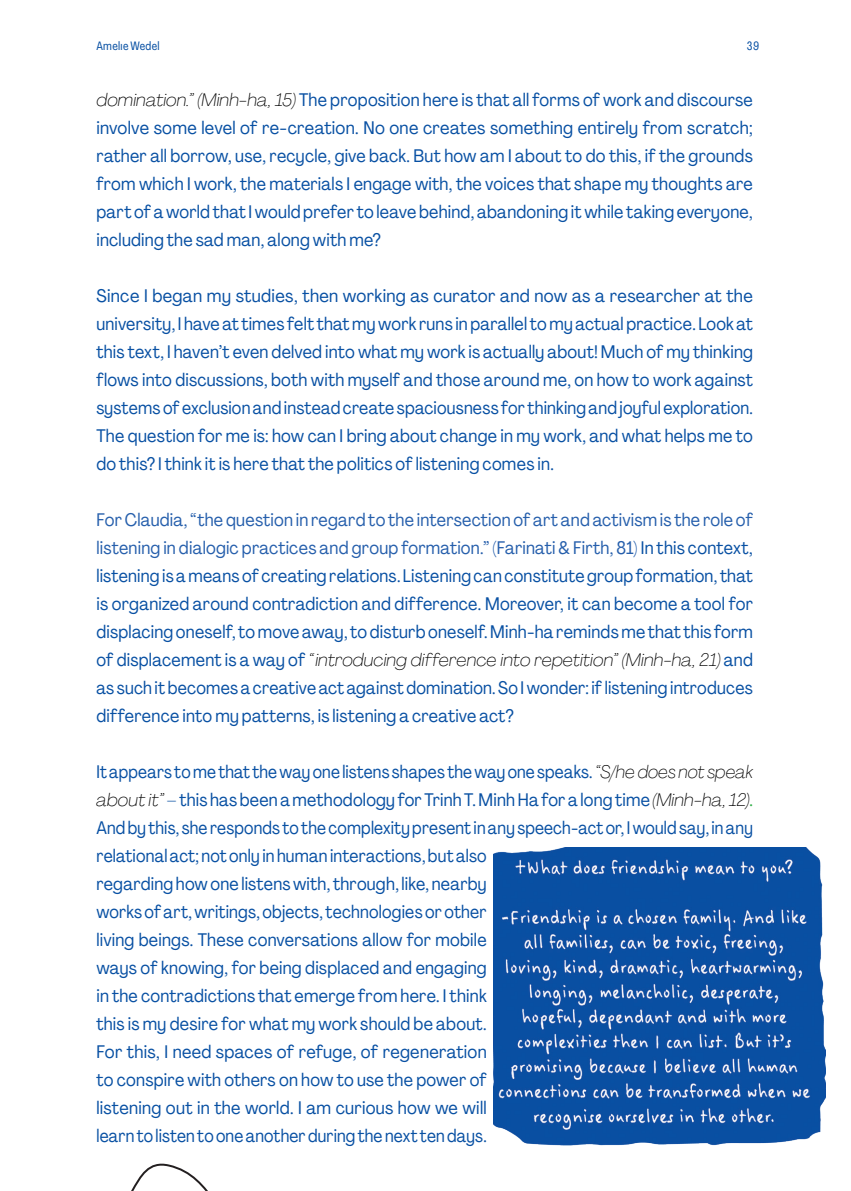
<style>
.page{position:relative;width:851px;height:1191px;background:#fff}
.page>*{position:absolute;margin:0;border:0;box-sizing:border-box;transform-origin:0 0}
.metın{font:condensed 18px/28px "PP Agrandir";letter-spacing:.01em;color:#0850a3;text-align:justify}
.metın-2{font:condensed 18px/28px "PP Agrandir";letter-spacing:.01em;color:#0850a3;scale:.96 1}
.Paragraph_Style_3{font:12px "PP Agrandir Tight";letter-spacing:.025em;color:#0850a3}
.s1{font-weight:100;font-style:italic;font-stretch:normal;color:#000}
.s2{color:#265fac}
.s3{color:#31af48}
</style>
<div class="page">
<svg style="left:131px;top:1163px;width:77px;height:28px"></svg>
<img style="left:493px;top:847px;width:332px;height:299px">
<p class="Paragraph_Style_3" style="left:96px;top:38px;width:65px">Amelıe Wedel</p>
<p class="Paragraph_Style_3" style="left:746px;top:38px;width:14px">39</p>
<p class="metın" style="left:96px;top:85px;width:657px"><span class="s1">domination.” (Minh-ha, 15)</span> The proposition here is that all forms of work and discourse involve some level of re-creation. No one creates something entirely from scratch; rather all borrow, use, recycle, give back. But how am I about to do this, if the grounds from which I work, the materials I engage with, the voices that shape my thoughts are part of a world that I would prefer to leave behind, abandoning it while taking everyone, including the sad man, along with me?</p>
<p class="metın" style="left:96px;top:281px;width:658px">Since I began my studies, then working as curator and now as a researcher at the university, I have at times felt that my work runs in parallel to my actual practice. Look at this text, I haven’t even delved into what my work is actually about! Much of my thinking flows into discussions, both with myself and those around me, on how to work against systems of exclusion and instead create spaciousness for thinking and joyful exploration.<br>The question for me is: how can I bring about change in my work, and what helps me to do this? I think it is here that the politics of listening comes in.</p>
<p class="metın" style="left:96px;top:505px;width:658px"><span class="s2">For Claudia, “the question in regard to the intersection of art and activism is the role of listening in dialogic practices and group formation.” (Farinati &amp; Firth, 81)</span> In this context, listening is a means of creating relations. Listening can constitute group formation, that is organized around contradiction and difference. Moreover, it can become a tool for displacing oneself, to move away, to disturb oneself. Minh-ha reminds me that this form of displacement is a way of <span class="s1">“introducing difference into repetition” (Minh-ha, 21)</span> and as such it becomes a creative act against domination. So I wonder: if listening introduces difference into my patterns, is listening a creative act?</p>
<p class="metın-2" style="left:96px;top:757px;width:685px">It appears to me that the way one listens shapes the way one speaks. <span class="s1">“S/he does not speak about it”</span>– this has been a methodology for Trinh T. Minh Ha for a long time <span class="s1">(Minh-ha, 12)</span><span class="s3">.<br></span>And by this, she responds to the complexity present in any speech-act or, I would say, in any relational act; not only in human interactions, but also<br>regarding how one listens with, through, like, nearby<br>works of art, writings, objects, technologies or other<br>living beings. These conversations allow for mobile<br>ways of knowing, for being displaced and engaging<br>in the contradictions that emerge from here. I think<br>this is my desire for what my work should be about.<br>For this, I need spaces of refuge, of regeneration<br>to conspire with others on how to use the power of<br>listening out in the world. I am curious how we will<br>learn to listen to one another during the next ten days.</p>
</div>
